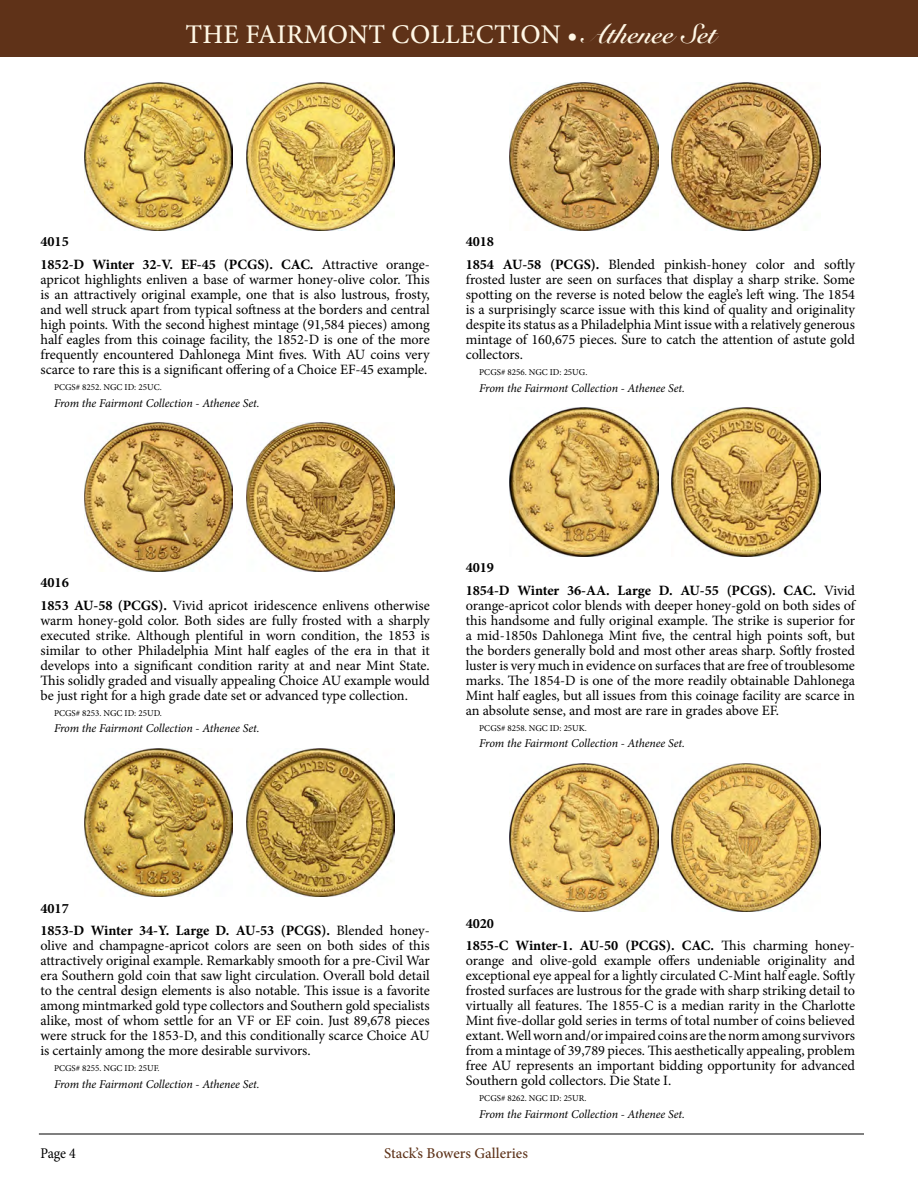
<style>
.page{position:relative;width:918px;height:1188px;background:#fff}
.page>*{position:absolute;margin:0;border:0;box-sizing:border-box;transform-origin:0 0}
.t1{font:500 27px "Minion Pro";letter-spacing:.01em;color:#fff7e5}
.t2{font:500 15px "Minion Pro";color:#5e331a}
.t3{font:condensed 15px "Minion Pro";color:#000}
.Body_Regular{font:14.25px/15px "Minion Pro";letter-spacing:-.005em;color:#000;text-align:justify}
.Lot_Number_Regular{font:700 14.25px "Minion Pro";letter-spacing:-.005em;color:#000}
.Pedigree_Regular{font:italic 12px "Minion Pro";letter-spacing:-.005em;color:#000}
.Six_Point_Note{font:9px "Minion Pro";color:#000}
.s1{font-family:"Snell Roundhand";font-weight:700}
.s2{font-weight:700}
</style>
<div class="page">
<hr style="left:39px;top:1134px;width:825px;height:1px;background:#000">
<div style="left:0;top:0;width:918px;height:56px;background:#5e331a"></div>
<img style="left:84px;top:82px;width:149px;height:149px">
<img style="left:246px;top:82px;width:149px;height:149px">
<img style="left:84px;top:423px;width:149px;height:148px">
<img style="left:246px;top:423px;width:149px;height:148px">
<img style="left:84px;top:748px;width:149px;height:149px">
<img style="left:246px;top:748px;width:149px;height:149px">
<img style="left:510px;top:82px;width:148px;height:149px">
<img style="left:672px;top:82px;width:148px;height:149px">
<img style="left:510px;top:408px;width:148px;height:148px">
<img style="left:672px;top:408px;width:148px;height:148px">
<img style="left:510px;top:763px;width:148px;height:149px">
<img style="left:672px;top:763px;width:148px;height:149px">
<h1 class="t1" style="left:186px;top:16px;width:532px">THE FAIRMONT COLLECTION • <span class="s1">Athenee Set</span></h1>
<p class="Lot_Number_Regular" style="left:40px;top:232px;width:30px">4015</p>
<p class="Body_Regular" style="left:40px;top:257px;width:391px"><span class="s2">1852-D Winter 32-V. EF-45 (PCGS). CAC.</span> Attractive orange&shy;apricot highlights enliven a base of warmer honey-olive color. This is an attractively original example, one that is also lustrous, frosty, and well struck apart from typical softness at the borders and central high points. With the second highest mintage (91,584 pieces) among half eagles from this coinage facility, the 1852-D is one of the more frequently encountered Dahlonega Mint fives. With AU coins very scarce to rare this is a significant offering of a Choice EF-45 example.</p>
<p class="Six_Point_Note" style="left:54px;top:381px;width:109px">PCGS# 8252. NGC ID: 25UC.</p>
<p class="Pedigree_Regular" style="left:54px;top:396px;width:207px">From the Fairmont Collection - Athenee Set.</p>
<p class="Lot_Number_Regular" style="left:466px;top:232px;width:30px">4018</p>
<p class="Body_Regular" style="left:466px;top:257px;width:391px"><span class="s2">1854 AU-58 (PCGS).</span> Blended pinkish-honey color and softly frosted luster are seen on surfaces that display a sharp strike. Some spotting on the reverse is noted below the eagle’s left wing. The 1854 is a surprisingly scarce issue with this kind of quality and originality despite its status as a Philadelphia Mint issue with a relatively generous mintage of 160,675 pieces. Sure to catch the attention of astute gold collectors.</p>
<p class="Six_Point_Note" style="left:479px;top:366px;width:110px">PCGS# 8256. NGC ID: 25UG.</p>
<p class="Pedigree_Regular" style="left:479px;top:381px;width:207px">From the Fairmont Collection - Athenee Set.</p>
<p class="Lot_Number_Regular" style="left:40px;top:572px;width:30px">4016</p>
<p class="Body_Regular" style="left:40px;top:598px;width:391px"><span class="s2">1853 AU-58 (PCGS).</span> Vivid apricot iridescence enlivens otherwise warm honey-gold color. Both sides are fully frosted with a sharply executed strike. Although plentiful in worn condition, the 1853 is similar to other Philadelphia Mint half eagles of the era in that it develops into a significant condition rarity at and near Mint State.<br>This solidly graded and visually appealing Choice AU example would be just right for a high grade date set or advanced type collection.</p>
<p class="Six_Point_Note" style="left:54px;top:707px;width:109px">PCGS# 8253. NGC ID: 25UD.</p>
<p class="Pedigree_Regular" style="left:54px;top:721px;width:207px">From the Fairmont Collection - Athenee Set.</p>
<p class="Lot_Number_Regular" style="left:466px;top:557px;width:30px">4019</p>
<p class="Body_Regular" style="left:466px;top:583px;width:391px"><span class="s2">1854-D Winter 36-AA. Large D. AU-55 (PCGS). CAC.</span> Vivid orange-apricot color blends with deeper honey-gold on both sides of this handsome and fully original example. The strike is superior for a mid-1850s Dahlonega Mint five, the central high points soft, but the borders generally bold and most other areas sharp. Softly frosted luster is very much in evidence on surfaces that are free of troublesome marks. The 1854-D is one of the more readily obtainable Dahlonega Mint half eagles, but all issues from this coinage facility are scarce in an absolute sense, and most are rare in grades above EF.</p>
<p class="Six_Point_Note" style="left:479px;top:722px;width:109px">PCGS# 8258. NGC ID: 25UK.</p>
<p class="Pedigree_Regular" style="left:479px;top:736px;width:207px">From the Fairmont Collection - Athenee Set.</p>
<p class="Lot_Number_Regular" style="left:40px;top:898px;width:30px">4017</p>
<p class="Body_Regular" style="left:40px;top:923px;width:391px"><span class="s2">1853-D Winter 34-Y. Large D. AU-53 (PCGS).</span> Blended honey&shy;olive and champagne-apricot colors are seen on both sides of this attractively original example. Remarkably smooth for a pre-Civil War era Southern gold coin that saw light circulation. Overall bold detail to the central design elements is also notable. This issue is a favorite among mintmarked gold type collectors and Southern gold specialists alike, most of whom settle for an VF or EF coin. Just 89,678 pieces were struck for the 1853-D, and this conditionally scarce Choice AU is certainly among the more desirable survivors.</p>
<p class="Six_Point_Note" style="left:54px;top:1062px;width:107px">PCGS# 8255. NGC ID: 25UF.</p>
<p class="Pedigree_Regular" style="left:54px;top:1077px;width:207px">From the Fairmont Collection - Athenee Set.</p>
<p class="Lot_Number_Regular" style="left:466px;top:913px;width:30px">4020</p>
<p class="Body_Regular" style="left:466px;top:938px;width:391px"><span class="s2">1855-C Winter-1. AU-50 (PCGS). CAC.</span> This charming honey&shy;orange and olive-gold example offers undeniable originality and exceptional eye appeal for a lightly circulated C-Mint half eagle. Softly frosted surfaces are lustrous for the grade with sharp striking detail to virtually all features. The 1855-C is a median rarity in the Charlotte Mint five-dollar gold series in terms of total number of coins believed extant. Well worn and/or impaired coins are the norm among survivors from a mintage of 39,789 pieces. This aesthetically appealing, problem free AU represents an important bidding opportunity for advanced Southern gold collectors. Die State I.</p>
<p class="Six_Point_Note" style="left:479px;top:1092px;width:109px">PCGS# 8262. NGC ID: 25UR.</p>
<p class="Pedigree_Regular" style="left:479px;top:1107px;width:207px">From the Fairmont Collection - Athenee Set.</p>
<p class="t3" style="left:40px;top:1144px;width:37px">Page 4</p>
<p class="t2" style="left:384px;top:1143px;width:145px">Stack’s Bowers Galleries</p>
</div>
